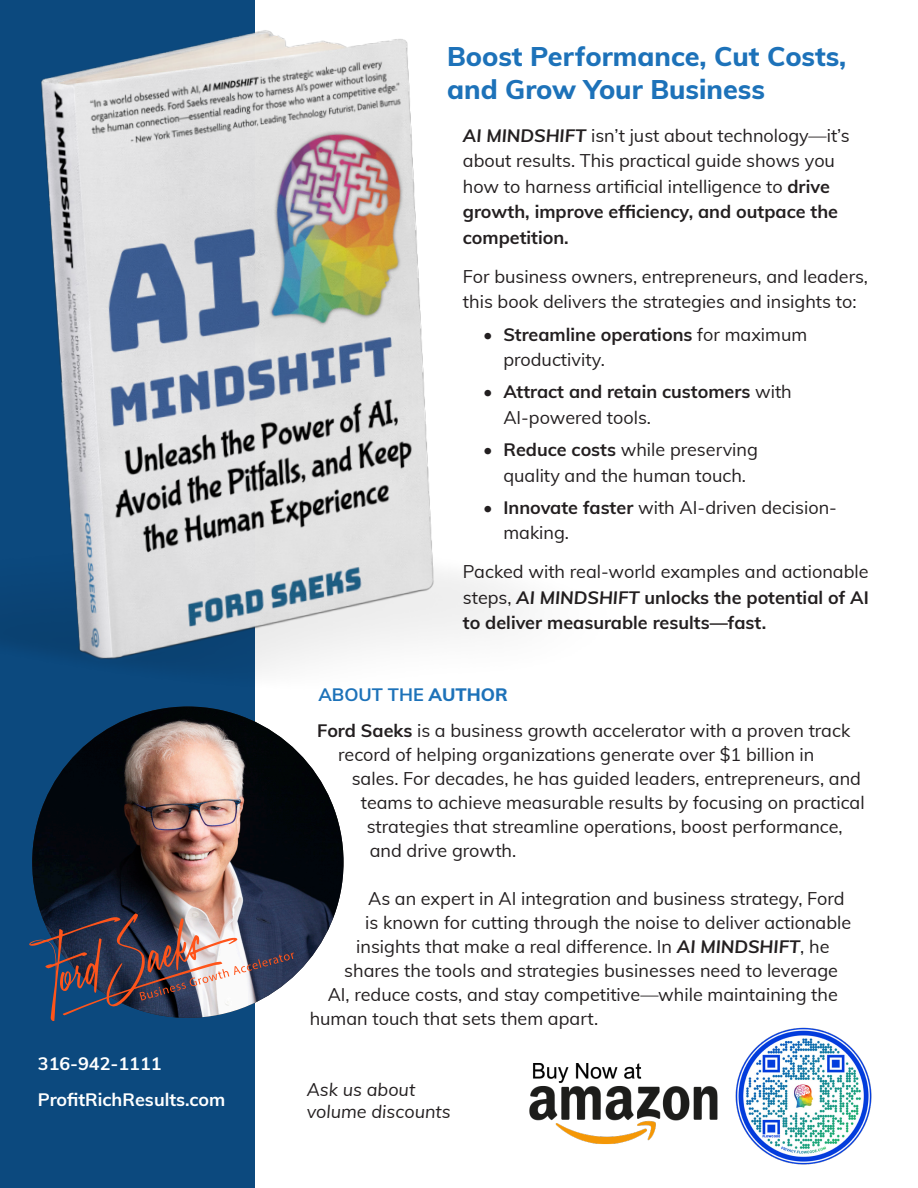
<style>
.page{position:relative;width:918px;height:1188px;background:#fff}
.page>*{position:absolute;margin:0;border:0;box-sizing:border-box;transform-origin:0 0}
.t1{font:800 27px/32.4px "Muli";color:#1d72b9}
.t2{font:18px/25.5px "Muli";color:#231f20}
.t3{font:700 18px/25.5px "Muli";color:#231f20}
.t4{font:700 18px/36px "Muli";color:#fff}
.t5{font:italic 18px/21.6px "Muli";color:#231f20}
.t6{font:700 18px "Muli";color:#1d72b9}
.s1{font-weight:700;font-style:italic}
.s2{font-weight:700}
.s3{font-weight:400}
.s4{font-style:italic}
.s5{font-weight:800}
</style>
<div class="page">
<div style="left:0;top:0;width:255px;height:1188px;background:#0c497e"></div>
<img style="left:32px;top:707px;width:312px;height:311px;border-radius:156px">
<img style="left:735px;top:1027px;width:137px;height:138px">
<svg style="left:29px;top:913px;width:265px;height:108px"></svg>
<img style="left:529px;top:1063px;width:189px;height:82px">
<img style="left:0;top:30px;width:515px;height:708px">
<p class="t4" style="left:38px;top:1045px;width:189px">316-942-1111<br>ProfitRichResults.com</p>
<h1 class="t1" style="left:447px;top:39px;width:401px">Boost Performance, Cut Costs, and Grow Your Business</h1>
<p class="t2" style="left:463px;top:122px;width:388px"><span class="s1">AI MINDSHIFT</span> isn’t just about technology—it’s about results. This practical guide shows you how to harness artificial intelligence to <span class="s2">drive growth, improve efficiency, and outpace the competition.</span></p>
<p class="t2" style="left:463px;top:263px;width:407px">For business owners, entrepreneurs, and leaders, this book delivers the strategies and insights to:</p>
<p class="t2" style="left:503px;top:320px;width:305px;text-indent:-20px"><span class="s2">• Streamline operations</span> for maximum productivity.</p>
<p class="t3" style="left:503px;top:378px;width:290px;text-indent:-20px">• Attract and retain customers <span class="s3">with<br>AI-powered tools.</span></p>
<p class="t2" style="left:483px;top:436px;width:276px;text-align:center"><span class="s2">• Reduce costs</span> while preserving quality and the human touch.</p>
<p class="t2" style="left:503px;top:494px;width:335px;text-indent:-20px"><span class="s2">• Innovate faster</span> with AI-driven decision&shy;making.</p>
<p class="t3" style="left:463px;top:558px;width:407px;text-align:justify"><span class="s3">Packed with real-world examples and actionable steps,</span> <span class="s4">AI MINDSHIFT</span> unlocks the potential of AI to deliver measurable results—fast.</p>
<p class="t6" style="left:318px;top:681px;width:191px">ABOUT THE <span class="s5">AUTHOR</span></p>
<p class="t2" style="left:338px;top:718px;width:514px;line-height:24px;text-indent:-21px"><span class="s2">Ford Saeks</span> is a business growth accelerator with a proven track record of helping organizations generate over $1 billion in</p>
<p class="t2" style="left:352px;top:765px;width:511px">sales. For decades, he has guided leaders, entrepreneurs, and</p>
<p class="t2" style="left:361px;top:789px;width:505px">teams to achieve measurable results by focusing on practical</p>
<p class="t2" style="left:367px;top:813px;width:478px">strategies that streamline operations, boost performance,</p>
<p class="t2" style="left:370px;top:837px;width:148px">and drive growth.</p>
<p class="t2" style="left:368px;top:885px;width:478px">As an expert in AI integration and business strategy, Ford</p>
<p class="t2" style="left:365px;top:909px;width:488px">is known for cutting through the noise to deliver actionable</p>
<p class="t2" style="left:356px;top:933px;width:475px">insights that make a real difference. In <span class="s1">AI MINDSHIFT</span>, he</p>
<p class="t2" style="left:344px;top:957px;width:495px">shares the tools and strategies businesses need to leverage</p>
<p class="t2" style="left:328px;top:981px;width:512px">AI, reduce costs, and stay competitive—while maintaining the</p>
<p class="t2" style="left:310px;top:1005px;width:290px">human touch that sets them apart.</p>
<p class="t5" style="left:307px;top:1078px;width:146px">Ask us about volume discounts</p>
</div>
